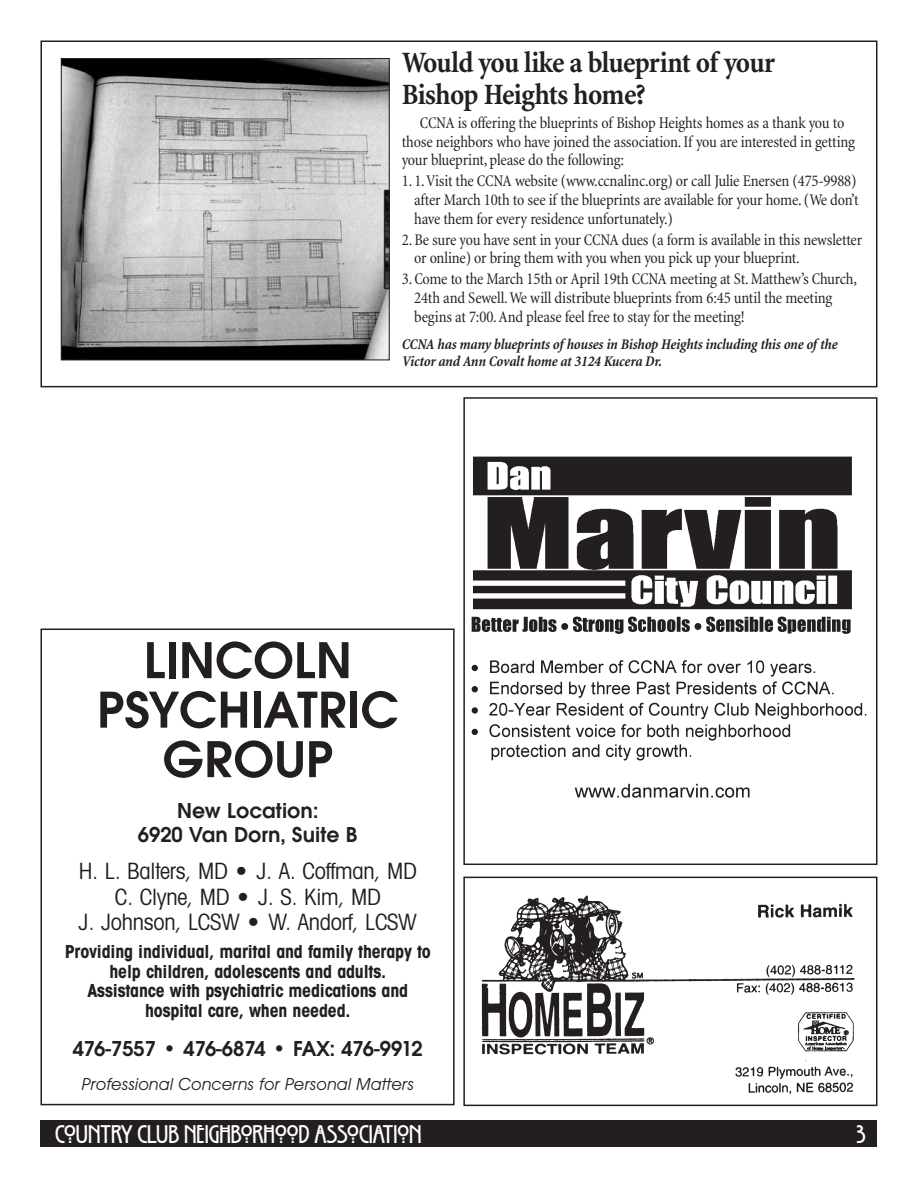
<style>
.page{position:relative;width:918px;height:1188px;background:#fff}
.page>*{position:absolute;margin:0;border:0;box-sizing:border-box;transform-origin:0 0}
.t1{font:600 54px/49.5px "Avant Garde ITC";color:#231f20;text-align:center}
.t2{font:700 condensed 30px/31.5px "Minion";letter-spacing:-.025em;color:#231f20}
.t3{font:27px "Willow Plain";color:#fff}
.t4{font:condensed 22.5px/25.5px "Avant Garde";letter-spacing:-.01em;color:#231f20;text-align:center}
.t5{font:600 22.5px/24px "Avant Garde ITC";color:#231f20;text-align:center}
.t6{font:700 condensed 18px/19.5px "Avant Garde";letter-spacing:-.01em;color:#231f20;text-align:center}
.t7{font:italic 18px "Avant Garde ITC";color:#231f20}
.t8{font:condensed 16.5px/18.8px "Minion";letter-spacing:-.015em;color:#231f20}
.t9{font:italic 700 condensed 15px/16.5px "Minion";letter-spacing:-.015em;color:#231f20}
</style>
<div class="page">
<img style="left:481px;top:895px;width:374px;height:199px">
<div style="left:463px;top:877px;width:415px;height:229px;border:2px solid #231f20"></div>
<img style="left:471px;top:456px;width:396px;height:342px">
<div style="left:463px;top:397px;width:415px;height:468px;border:2px solid #231f20"></div>
<div style="left:40px;top:40px;width:838px;height:347px;border:2px solid #231f20"></div>
<div style="left:40px;top:629px;width:415px;height:476px;border:2px solid #231f20"></div>
<div style="left:40px;top:1120px;width:838px;height:28px;background:#231f20"></div>
<img style="left:63px;top:60px;width:325px;height:298px">
<div style="left:61px;top:58px;width:329px;height:302px;border:1px solid #231f20"></div>
<h2 class="t2" style="left:402px;top:49px;width:375px">Would you like a blueprint of your<br>Bishop Heights home?</h2>
<p class="t8" style="left:402px;top:115px;width:455px;text-indent:18px">CCNA is offering the blueprints of Bishop Heights homes as a thank you to those neighbors who have joined the association. If you are interested in getting your blueprint, please do the following:</p>
<p class="t8" style="left:414px;top:173px;width:446px;text-indent:-12px">1. 1.Visit the CCNA website (www.ccnalinc.org) or call Julie Enersen (475-9988) after March 10th to see if the blueprints are available for your home. (We don’t have them for every residence unfortunately.)</p>
<p class="t8" style="left:414px;top:231px;width:449px;text-indent:-12px">2. Be sure you have sent in your CCNA dues (a form is available in this newsletter or online) or bring them with you when you pick up your blueprint.</p>
<p class="t8" style="left:414px;top:271px;width:444px;text-indent:-12px">3.Come to the March 15th or April 19th CCNA meeting at St. Matthew’s Church,<br>24th and Sewell.We will distribute blueprints from 6:45 until the meeting begins at 7:00.And please feel free to stay for the meeting!</p>
<p class="t9" style="left:402px;top:337px;width:437px">CCNA has many blueprints of houses in Bishop Heights including this one of the<br>Victor and Ann Covalt home at 3124 Kucera Dr.</p>
<h1 class="t1" style="left:97px;top:640px;width:303px">LINCOLN<br>PSYCHIATRIC<br>GROUP</h1>
<h3 class="t5" style="left:138px;top:800px;width:221px">New Location:<br>6920 Van Dorn, Suite B</h3>
<h3 class="t4" style="left:79px;top:860px;width:340px">H. L. Balters, MD • J. A. Coffman, MD<br>C. Clyne, MD • J. S. Kim, MD<br>J. Johnson, LCSW • W. Andorf, LCSW</h3>
<p class="t6" style="left:65px;top:944px;width:368px">Providing individual, marital and family therapy to help children, adolescents and adults.<br>Assistance with psychiatric medications and hospital care, when needed.</p>
<h3 class="t5" style="left:73px;top:1038px;width:352px">476-7557 • 476-6874 • FAX: 476-9912</h3>
<p class="t7" style="left:82px;top:1078px;width:334px">Professional Concerns for Personal Matters</p>
<h3 class="t3" style="left:55px;top:1125px;width:368px">COUNTRY CLUB NEIGHBORHOOD ASSOCIATION</h3>
<h3 class="t3" style="left:857px;top:1125px;width:11px">3</h3>
</div>
